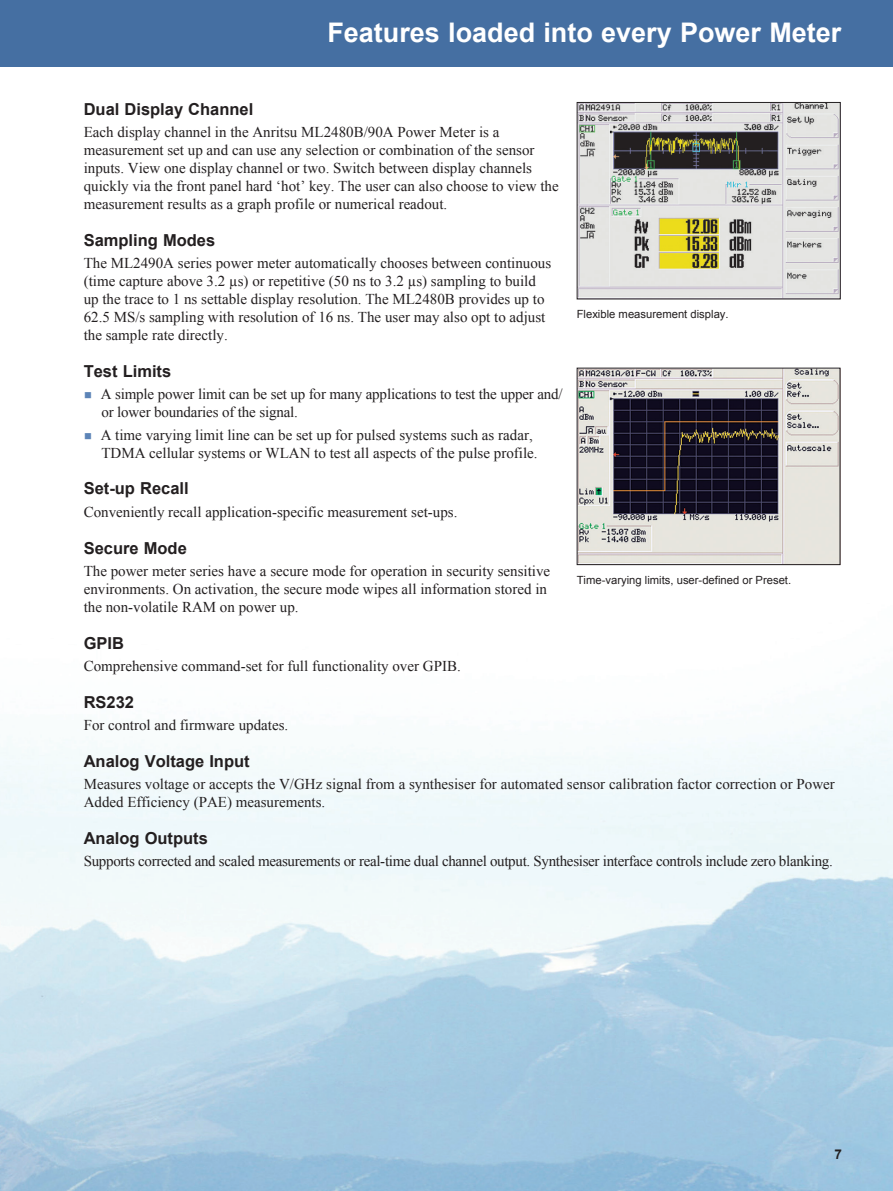
<style>
.page{position:relative;width:893px;height:1191px;background:#fff}
.page>*{position:absolute;margin:0;border:0;box-sizing:border-box;transform-origin:0 0}
.Page_Header{font:700 27px "Arial";color:#fff}
.subhead{font:700 16.5px "Arial";color:#231f20}
.Body{font:15px/18px "Times New Roman";color:#231f20}
.Bulleted_Text{font:15px/18px "Times New Roman";color:#231f20}
.Body-2{font:15px "Times New Roman";letter-spacing:-.02em;color:#231f20}
.Folios{font:700 13.5px "Arial";color:#231f20}
.t1{font:11.25px "Arial";color:#231f20}
.s1{color:#5c84b7}
</style>
<div class="page">
<div style="left:0;top:0;width:893px;height:66px;background:#456fa2"></div>
<img style="left:0;top:410px;width:893px;height:781px">
<img style="left:579px;top:104px;width:260px;height:193px">
<div style="left:577px;top:102px;width:264px;height:197px;border:1px solid #231f20"></div>
<img style="left:579px;top:370px;width:259px;height:193px">
<p class="Page_Header" style="left:327px;top:15px;width:515px">Features loaded into every Power Meter</p>
<p class="subhead" style="left:84px;top:98px;width:171px">Dual Display Channel</p>
<p class="Body" style="left:84px;top:123px;width:476px">Each display channel in the Anritsu ML2480B/90A Power Meter is a measurement set up and can use any selection or combination of the sensor inputs. View one display channel or two. Switch between display channels quickly via the front panel hard ‘hot’ key. The user can also choose to view the measurement results as a graph profile or numerical readout.</p>
<p class="subhead" style="left:84px;top:229px;width:133px">Sampling Modes</p>
<p class="Body" style="left:84px;top:254px;width:469px">The ML2490A series power meter automatically chooses between continuous (time capture above 3.2 µs) or repetitive (50 ns to 3.2 µs) sampling to build up the trace to 1 ns settable display resolution. The ML2480B provides up to 62.5 MS/s sampling with resolution of 16 ns. The user may also opt to adjust the sample rate directly.</p>
<p class="subhead" style="left:84px;top:360px;width:89px">Test Limits</p>
<p class="Bulleted_Text" style="left:101px;top:385px;width:463px;text-indent:-17px"><span class="s1">■</span> A simple power limit can be set up for many applications to test the upper and/ or lower boundaries of the signal.</p>
<p class="Bulleted_Text" style="left:101px;top:425px;width:438px;text-indent:-17px"><span class="s1">■</span> A time varying limit line can be set up for pulsed systems such as radar,<br>TDMA cellular systems or WLAN to test all aspects of the pulse profile.</p>
<p class="subhead" style="left:84px;top:477px;width:106px">Set-up Recall</p>
<p class="Body" style="left:84px;top:502px;width:375px">Conveniently recall application-specific measurement set-ups.</p>
<p class="subhead" style="left:84px;top:537px;width:105px">Secure Mode</p>
<p class="Body" style="left:84px;top:561px;width:468px">The power meter series have a secure mode for operation in security sensitive environments. On activation, the secure mode wipes all information stored in the non-volatile RAM on power up.</p>
<p class="subhead" style="left:84px;top:632px;width:42px">GPIB</p>
<p class="Body" style="left:84px;top:656px;width:379px">Comprehensive command-set for full functionality over GPIB.</p>
<p class="subhead" style="left:84px;top:691px;width:52px">RS232</p>
<p class="Body" style="left:84px;top:715px;width:206px">For control and firmware updates.</p>
<p class="subhead" style="left:84px;top:750px;width:167px">Analog Voltage Input</p>
<p class="Body" style="left:84px;top:774px;width:753px">Measures voltage or accepts the V/GHz signal from a synthesiser for automated sensor calibration factor correction or Power<br>Added Efficiency (PAE) measurements.</p>
<p class="subhead" style="left:84px;top:827px;width:126px">Analog Outputs</p>
<p class="Body-2" style="left:84px;top:851px;width:751px">Supports corrected and scaled measurements or real-time dual channel output. Synthesiser interface controls include zero blanking.</p>
<p class="t1" style="left:577px;top:306px;width:153px">Flexible measurement display.</p>
<p class="t1" style="left:577px;top:572px;width:216px">Time-varying limits, user-defined or Preset.</p>
<p class="Folios" style="left:834px;top:1145px;width:9px">7</p>
</div>
